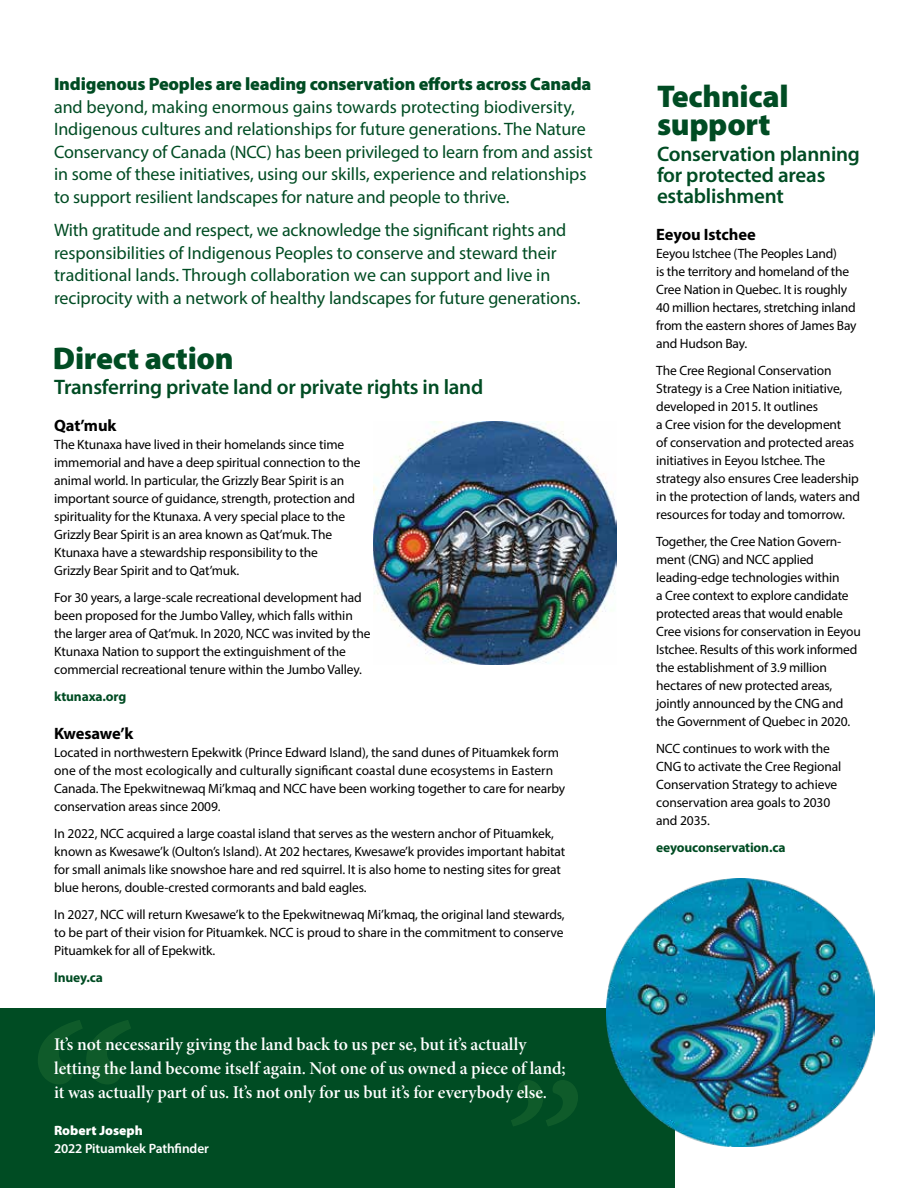
<style>
.page{position:relative;width:918px;height:1188px;background:#fff}
.page>*{position:absolute;margin:0;border:0;box-sizing:border-box;transform-origin:0 0}
.t1{font:900 31.5px/28.5px "Myriad Pro";letter-spacing:-.01em;color:#004c23}
.t2{font:600 21px/21px "Myriad Pro";letter-spacing:-.01em;color:#004c23}
.t3{font:18px/22.5px "Myriad Pro";letter-spacing:-.005em;color:#004c23}
.t4{font:18px/24px "Minion Pro Semibold Subh";color:#fff}
.t5{font:900 18px "Myriad Pro";letter-spacing:-.01em;color:#004c23}
.t6{font:700 16.5px "Myriad Pro";letter-spacing:-.005em;color:#000}
.t7{font:13.5px/18px "Myriad Pro";letter-spacing:-.01em;color:#000}
.t8{font:700 13.5px "Myriad Pro";letter-spacing:-.01em;color:#004c23}
.t9{font:600 13.5px "Myriad Pro";letter-spacing:-.01em;color:#fff}
.t10{font:900 13.5px "Myriad Pro";color:#fff}
</style>
<div class="page">
<div style="left:0;top:1009px;width:675px;height:179px;background:#004c23"></div>
<svg style="left:38px;top:1020px;width:93px;height:64px"></svg>
<svg style="left:511px;top:1080px;width:67px;height:46px"></svg>
<img style="left:374px;top:422px;width:243px;height:242px">
<img style="left:606px;top:878px;width:268px;height:269px">
<h3 class="t5" style="left:54px;top:72px;width:539px">Indigenous Peoples are leading conservation efforts across Canada</h3>
<p class="t3" style="left:54px;top:95px;width:540px">and beyond, making enormous gains towards protecting biodiversity, Indigenous cultures and relationships for future generations. The Nature Conservancy of Canada (NCC) has been privileged to learn from and assist in some of these initiatives, using our skills, experience and relationships to support resilient landscapes for nature and people to thrive.</p>
<p class="t3" style="left:54px;top:219px;width:528px">With gratitude and respect, we acknowledge the significant rights and responsibilities of Indigenous Peoples to conserve and steward their traditional lands. Through collaboration we can support and live in reciprocity with a network of healthy landscapes for future generations.</p>
<h1 class="t1" style="left:53px;top:342px;width:182px">Direct action</h1>
<h2 class="t2" style="left:54px;top:376px;width:431px">Transferring private land or private rights in land</h2>
<p class="t6" style="left:54px;top:415px;width:64px">Qat’muk</p>
<p class="t7" style="left:54px;top:435px;width:308px">The Ktunaxa have lived in their homelands since time immemorial and have a deep spiritual connection to the animal world. In particular, the Grizzly Bear Spirit is an important source of guidance, strength, protection and spirituality for the Ktunaxa. A very special place to the Grizzly Bear Spirit is an area known as Qat’muk. The Ktunaxa have a stewardship responsibility to the<br>Grizzly Bear Spirit and to Qat’muk.</p>
<p class="t7" style="left:54px;top:588px;width:318px">For 30 years, a large-scale recreational development had been proposed for the Jumbo Valley, which falls within the larger area of Qat’muk. In 2020, NCC was invited by the Ktunaxa Nation to support the extinguishment of the commercial recreational tenure within the Jumbo Valley.</p>
<p class="t8" style="left:54px;top:688px;width:74px">ktunaxa.org</p>
<p class="t6" style="left:54px;top:722px;width:81px">Kwesawe’k</p>
<p class="t7" style="left:54px;top:743px;width:513px">Located in northwestern Epekwitk (Prince Edward Island), the sand dunes of Pituamkek form one of the most ecologically and culturally significant coastal dune ecosystems in Eastern Canada. The Epekwitnewaq Mi’kmaq and NCC have been working together to care for nearby conservation areas since 2009.</p>
<p class="t7" style="left:54px;top:824px;width:513px">In 2022, NCC acquired a large coastal island that serves as the western anchor of Pituamkek, known as Kwesawe’k (Oulton’s Island). At 202 hectares, Kwesawe’k provides important habitat for small animals like snowshoe hare and red squirrel. It is also home to nesting sites for great blue herons, double-crested cormorants and bald eagles.</p>
<p class="t7" style="left:54px;top:905px;width:512px;text-align:justify">In 2027, NCC will return Kwesawe’k to the Epekwitnewaq Mi’kmaq, the original land stewards, to be part of their vision for Pituamkek. NCC is proud to share in the commitment to conserve Pituamkek for all of Epekwitk.</p>
<p class="t8" style="left:54px;top:968px;width:50px">lnuey.ca</p>
<h3 class="t4" style="left:54px;top:1032px;width:513px">It’s not necessarily giving the land back to us per se, but it’s actually letting the land become itself again. Not one of us owned a piece of land; it was actually part of us. It’s not only for us but it’s for everybody else.</h3>
<p class="t10" style="left:54px;top:1121px;width:90px">Robert Joseph</p>
<p class="t9" style="left:54px;top:1140px;width:156px">2022 Pituamkek Pathfinder</p>
<h1 class="t1" style="left:657px;top:81px;width:133px">Technical support</h1>
<h2 class="t2" style="left:657px;top:143px;width:205px">Conservation planning for protected areas establishment</h2>
<p class="t6" style="left:656px;top:224px;width:101px">Eeyou Istchee</p>
<p class="t7" style="left:656px;top:245px;width:202px">Eeyou Istchee (The Peoples Land)<br>is the territory and homeland of the<br>Cree Nation in Quebec. It is roughly<br>40 million hectares, stretching inland from the eastern shores of James Bay and Hudson Bay.</p>
<p class="t7" style="left:656px;top:362px;width:205px">The Cree Regional Conservation Strategy is a Cree Nation initiative, developed in 2015. It outlines<br>a Cree vision for the development<br>of conservation and protected areas initiatives in Eeyou Istchee. The strategy also ensures Cree leadership in the protection of lands, waters and resources for today and tomorrow.</p>
<p class="t7" style="left:656px;top:533px;width:206px">Together, the Cree Nation Govern&shy;ment (CNG) and NCC applied leading-edge technologies within<br>a Cree context to explore candidate protected areas that would enable Cree visions for conservation in Eeyou Istchee. Results of this work informed the establishment of 3.9 million hectares of new protected areas, jointly announced by the CNG and the Government of Quebec in 2020.</p>
<p class="t7" style="left:656px;top:740px;width:187px">NCC continues to work with the<br>CNG to activate the Cree Regional<br>Conservation Strategy to achieve conservation area goals to 2030 and 2035.</p>
<p class="t8" style="left:656px;top:839px;width:131px">eeyouconservation.ca</p>
</div>
